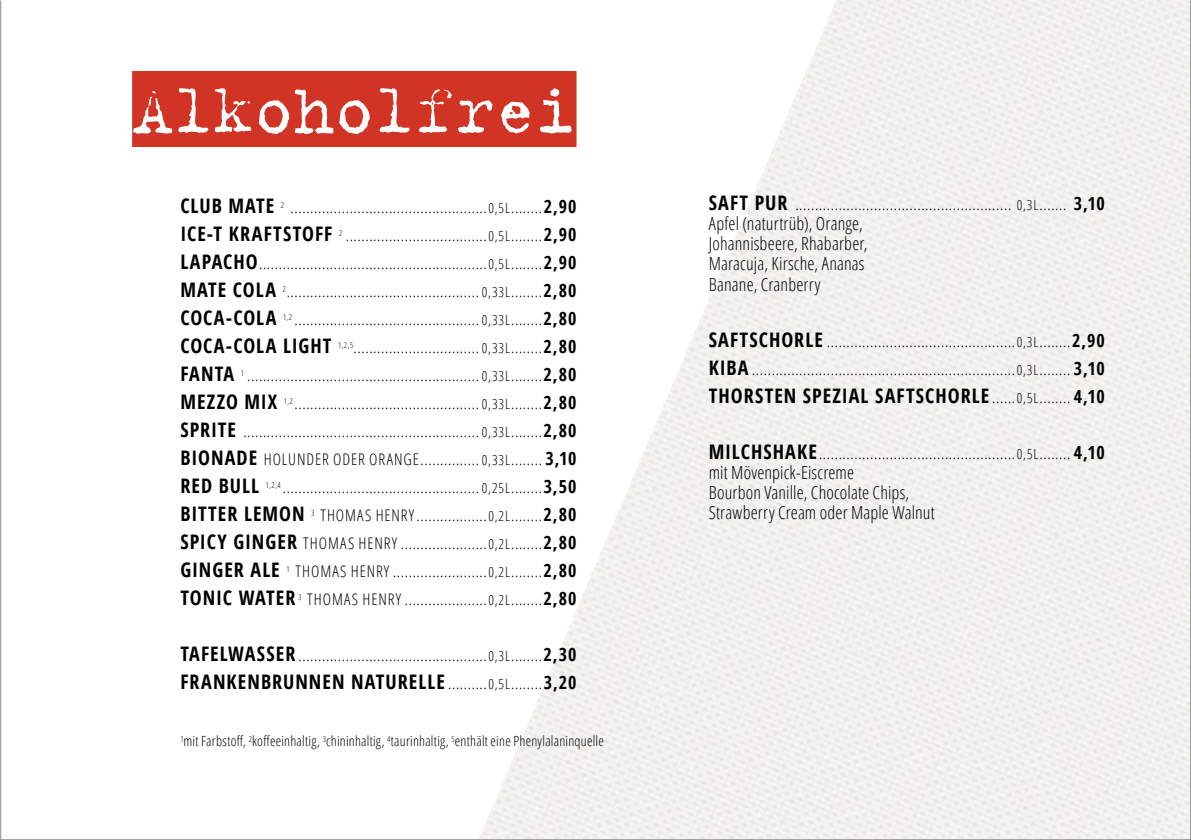
<style>
.page{position:relative;width:1191px;height:840px;background:#fff}
.page>*{position:absolute;margin:0;border:0;box-sizing:border-box;transform-origin:0 0}
.t1{font:76px "Trixie Cameo";letter-spacing:-.02em;color:#d13324}
.t2{font:700 condensed 20px "Open Sans";letter-spacing:.05em;color:#000}
.t3{font:300 condensed 18px/20px "Open Sans";letter-spacing:.01em;color:#000}
.t4{font:300 condensed 16px/28px "Open Sans";letter-spacing:.055em;color:#000;text-align:right}
.t5{font:300 condensed 14px "Open Sans";letter-spacing:.015em;color:#000}
.s1{font-size:14px}
.s2{font-weight:700;font-size:18px}
.s3{font-weight:700;font-size:20px}
.s4{font-weight:300;font-size:16px}
.s5{font-weight:300;font-size:14px}
.s6{font-size:18px}
</style>
<div class="page">
<div style="left:1103px;top:643px;width:86px;height:194px;background:#f2f1f0"></div>
<div style="left:1040px;top:790px;width:144px;height:47px;background:#f2f1f0"></div>
<div style="left:1081px;top:286px;width:108px;height:210px;background:#f2f1f0"></div>
<div style="left:1018px;top:433px;width:147px;height:210px;background:#f2f1f0"></div>
<div style="left:956px;top:580px;width:147px;height:210px;background:#f2f1f0"></div>
<div style="left:893px;top:727px;width:147px;height:110px;background:#f2f1f0"></div>
<div style="left:997px;top:76px;width:147px;height:210px;background:#f2f1f0"></div>
<div style="left:934px;top:223px;width:147px;height:210px;background:#f2f1f0"></div>
<div style="left:871px;top:370px;width:147px;height:210px;background:#f2f1f0"></div>
<div style="left:808px;top:518px;width:148px;height:209px;background:#f2f1f0"></div>
<div style="left:746px;top:665px;width:147px;height:172px;background:#f2f1f0"></div>
<div style="left:683px;top:812px;width:136px;height:25px;background:#f2f1f0"></div>
<div style="left:865px;top:2px;width:170px;height:74px;background:#f2f1f0"></div>
<div style="left:850px;top:14px;width:147px;height:209px;background:#f2f1f0"></div>
<div style="left:787px;top:161px;width:147px;height:209px;background:#f2f1f0"></div>
<div style="left:724px;top:308px;width:147px;height:210px;background:#f2f1f0"></div>
<div style="left:661px;top:455px;width:147px;height:210px;background:#f2f1f0"></div>
<div style="left:599px;top:602px;width:147px;height:210px;background:#f2f1f0"></div>
<div style="left:536px;top:749px;width:147px;height:88px;background:#f2f1f0"></div>
<h1 class="t1" style="left:132px;top:68px;width:446px">ALKOHOLFREI</h1>
<p class="t2" style="left:180px;top:191px;width:96px">CLUB MATE</p>
<p class="t4" style="left:281px;top:192px;width:297px"><sup>2</sup> ..................................................<span class="s1">0,5L</span>........<span class="s2">2,90</span></p>
<p class="t2" style="left:180px;top:219px;width:154px">ICE-T KRAFTSTOFF</p>
<p class="t4" style="left:180px;top:220px;width:398px"><sup>2</sup> ....................................<span class="s1">0,5L</span>........<span class="s2">2,90<br></span><span class="s3">LAPACHO</span>..........................................................<span class="s1">0,5L</span>........<span class="s2">2,90</span></p>
<p class="t2" style="left:180px;top:275px;width:97px">MATE COLA</p>
<p class="t4" style="left:283px;top:276px;width:295px"><sup>2</sup>................................................. <span class="s1">0,33L</span>........<span class="s2">2,80</span></p>
<p class="t2" style="left:180px;top:303px;width:98px">COCA-COLA</p>
<p class="t4" style="left:283px;top:304px;width:295px"><sup>1,2</sup> ............................................... <span class="s1">0,33L</span>........<span class="s2">2,80</span></p>
<p class="t2" style="left:180px;top:331px;width:153px">COCA-COLA LIGHT</p>
<p class="t4" style="left:338px;top:332px;width:240px"><sup>1,2,5</sup>................................ <span class="s1">0,33L</span>........<span class="s2">2,80</span></p>
<p class="t2" style="left:180px;top:359px;width:55px">FANTA</p>
<p class="t4" style="left:241px;top:360px;width:337px"><sup>1</sup> ........................................................... <span class="s1">0,33L</span>........<span class="s2">2,80</span></p>
<p class="t2" style="left:180px;top:387px;width:98px">MEZZO MIX</p>
<p class="t4" style="left:180px;top:388px;width:398px;text-align:justify;text-indent:103px"><sup>1,2</sup> ............................................... <span class="s1">0,33L</span>........<span class="s2">2,80<br></span><span class="s3">SPRITE</span> ............................................................ <span class="s1">0,33L</span>........<span class="s2">2,80<br></span><span class="s3">BIONADE</span> HOLUNDER ODER ORANGE............... <span class="s1">0,33L</span>........ <span class="s2">3,10</span></p>
<p class="t2" style="left:180px;top:471px;width:80px">RED BULL</p>
<p class="t4" style="left:266px;top:472px;width:312px"><sup>1,2,4</sup> .................................................. <span class="s1">0,25L</span>........<span class="s2">3,50</span></p>
<p class="t2" style="left:180px;top:499px;width:126px">BITTER LEMON</p>
<p class="t4" style="left:180px;top:500px;width:398px"><sup>3</sup> THOMAS HENRY..................<span class="s1">0,2L</span>........<span class="s2">2,80<br></span><span class="s3">SPICY GINGER</span> THOMAS HENRY ......................<span class="s1">0,2L</span>........<span class="s2">2,80</span></p>
<p class="t2" style="left:180px;top:555px;width:101px">GINGER ALE</p>
<p class="t4" style="left:286px;top:556px;width:292px"><sup>1</sup> THOMAS HENRY ........................<span class="s1">0,2L</span>........<span class="s2">2,80</span></p>
<p class="t2" style="left:180px;top:583px;width:117px">TONIC WATER</p>
<p class="t4" style="left:298px;top:584px;width:280px"><sup>3</sup> THOMAS HENRY .....................<span class="s1">0,2L</span>........<span class="s2">2,80</span></p>
<p class="t4" style="left:180px;top:640px;width:397px"><span class="s3">TAFELWASSER</span> ................................................<span class="s1">0,3L</span>........<span class="s2">2,30</span></p>
<p class="t2" style="left:180px;top:667px;width:398px">FRANKENBRUNNEN NATURELLE <span class="s4">..........</span><span class="s5">0,5L</span><span class="s4">........</span><span class="s6">3,20</span></p>
<p class="t5" style="left:180px;top:731px;width:425px"><sup>1</sup>mit Farbstoff, <sup>2</sup>koffeeinhaltig, <sup>3</sup>chininhaltig, <sup>4</sup>taurinhaltig, <sup>5</sup>enthält eine Phenylalaninquelle</p>
<p class="t4" style="left:708px;top:190px;width:398px"><span class="s3">SAFT PUR</span> ....................................................... <span class="s1">0,3L</span>....... <span class="s2">3,10</span></p>
<p class="t3" style="left:708px;top:213px;width:160px">Apfel (naturtrüb), Orange,<br>Johannisbeere, Rhabarber,<br>Maracuja, Kirsche, Ananas<br>Banane, Cranberry</p>
<p class="t4" style="left:708px;top:326px;width:398px;text-align:left"><span class="s3">SAFTSCHORLE</span> ................................................<span class="s1">0,3L</span>........<span class="s2">2,90<br></span><span class="s3">KIBA</span> ...................................................................<span class="s1">0,3L</span>........ <span class="s2">3,10</span></p>
<p class="t2" style="left:708px;top:381px;width:398px">THORSTEN SPEZIAL SAFTSCHORLE <span class="s4">......</span><span class="s5">0,5L</span><span class="s4">........</span> <span class="s6">4,10</span></p>
<p class="t4" style="left:708px;top:438px;width:398px"><span class="s3">MILCHSHAKE</span>..................................................<span class="s1">0,5L</span>........ <span class="s2">4,10</span></p>
<p class="t3" style="left:708px;top:461px;width:227px">mit Mövenpick-Eiscreme<br>Bourbon Vanille, Chocolate Chips,<br>Strawberry Cream oder Maple Walnut</p>
</div>
